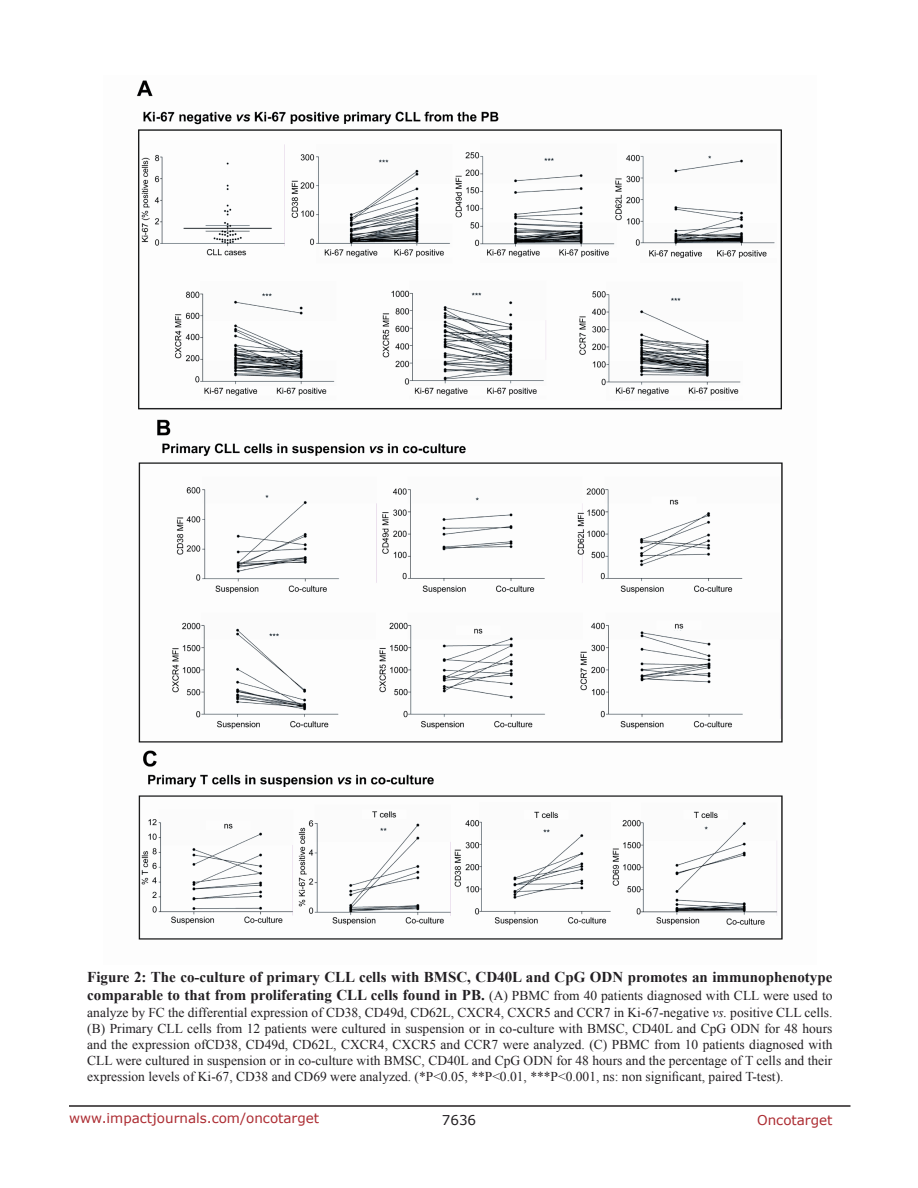
<style>
.page{position:relative;width:918px;height:1188px;background:#fff}
.page>*{position:absolute;margin:0;border:0;box-sizing:border-box;transform-origin:0 0}
.FigureText{font:700 15px/18px "Times New Roman";color:#221f22}
.FigureText-2{font:13.5px/16.2px "Times New Roman";color:#221f22;text-align:justify}
.t1{font:13.5px "Verdana";color:#ac2b31}
.t2{font:13.5px "Verdana";color:#221f22}
.s1{font-weight:400;font-size:13.5px}
.s2{font-style:italic}
</style>
<div class="page">
<hr style="left:69px;top:1105px;width:781px;height:2px;background:#231f20">
<img style="left:137px;top:80px;width:646px;height:860px">
<p class="FigureText" style="left:87px;top:968px;width:747px">Figure 2: The co-culture of primary CLL cells with BMSC, CD40L and CpG ODN promotes an immunophenotype comparable to that from proliferating CLL cells found in PB. <span class="s1">(A) PBMC from 40 patients diagnosed with CLL were used to</span></p>
<p class="FigureText-2" style="left:87px;top:1004px;width:747px">analyze by FC the differential expression of CD38, CD49d, CD62L, CXCR4, CXCR5 and CCR7 in Ki-67-negative <span class="s2">vs.</span> positive CLL cells. (B) Primary CLL cells from 12 patients were cultured in suspension or in co-culture with BMSC, CD40L and CpG ODN for 48 hours and the expression ofCD38, CD49d, CD62L, CXCR4, CXCR5 and CCR7 were analyzed. (C) PBMC from 10 patients diagnosed with CLL were cultured in suspension or in co-culture with BMSC, CD40L and CpG ODN for 48 hours and the percentage of T cells and their expression levels of Ki-67, CD38 and CD69 were analyzed. (*P&lt;0.05, **P&lt;0.01, ***P&lt;0.001, ns: non significant, paired T-test).</p>
<p class="t1" style="left:69px;top:1109px;width:252px">www.impactjournals.com/oncotarget</p>
<p class="t2" style="left:442px;top:1111px;width:36px">7636</p>
<p class="t1" style="left:757px;top:1111px;width:77px">Oncotarget</p>
</div>
